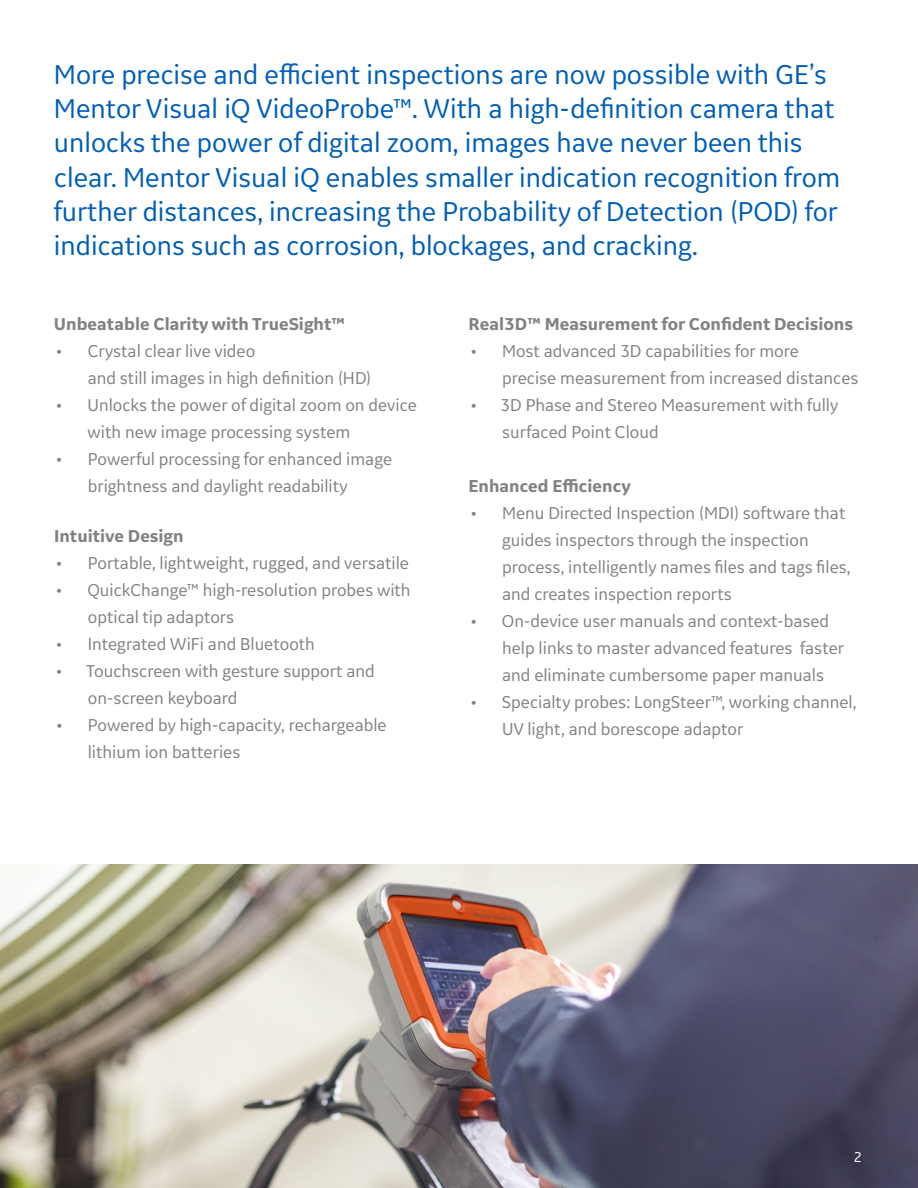
<style>
.page{position:relative;width:918px;height:1188px;background:#fff}
.page>*{position:absolute;margin:0;border:0;box-sizing:border-box;transform-origin:0 0}
.t1{font:28.5px/34.2px "GE Inspira Sans";color:#005eb8}
.t2{font:18px/27px "GE Inspira Sans";color:#808285}
.t3{font:700 18px "GE Inspira Sans";color:#808285}
.t4{font:15px "GE Inspira Sans";color:#fff}
</style>
<div class="page">
<img style="left:0;top:864px;width:918px;height:324px">
<p class="t1" style="left:53px;top:57px;width:789px">More precise and efficient inspections are now possible with GE’s Mentor Visual iQ VideoProbe™. With a high-definition camera that unlocks the power of digital zoom, images have never been this clear. Mentor Visual iQ enables smaller indication recognition from further distances, increasing the Probability of Detection (POD) for indications such as corrosion, blockages, and cracking.</p>
<p class="t3" style="left:54px;top:313px;width:293px">Unbeatable Clarity with TrueSight™</p>
<p class="t2" style="left:88px;top:337px;width:285px;text-indent:-31px">• Crystal clear live video<br>and still images in high definition (HD)</p>
<p class="t2" style="left:88px;top:391px;width:331px;text-indent:-31px">• Unlocks the power of digital zoom on device with new image processing system</p>
<p class="t2" style="left:88px;top:445px;width:306px;text-indent:-31px">• Powerful processing for enhanced image brightness and daylight readability</p>
<p class="t3" style="left:54px;top:525px;width:131px">Intuitive Design</p>
<p class="t2" style="left:56px;top:549px;width:354px">• Portable, lightweight, rugged, and versatile</p>
<p class="t2" style="left:88px;top:576px;width:324px;text-indent:-32px">• QuickChange™ high-resolution probes with optical tip adaptors</p>
<p class="t2" style="left:56px;top:630px;width:260px">• Integrated WiFi and Bluetooth</p>
<p class="t2" style="left:88px;top:657px;width:288px;text-indent:-32px">• Touchscreen with gesture support and on-screen keyboard</p>
<p class="t2" style="left:88px;top:711px;width:301px;text-indent:-31px">• Powered by high-capacity, rechargeable lithium ion batteries</p>
<p class="t3" style="left:468px;top:313px;width:386px">Real3D™ Measurement for Confident Decisions</p>
<p class="t2" style="left:502px;top:337px;width:358px;text-indent:-31px">• Most advanced 3D capabilities for more<br>precise measurement from increased distances</p>
<p class="t2" style="left:502px;top:391px;width:338px;text-indent:-31px">• 3D Phase and Stereo Measurement with fully surfaced Point Cloud</p>
<p class="t3" style="left:468px;top:475px;width:164px">Enhanced Efficiency</p>
<p class="t2" style="left:502px;top:499px;width:350px;text-indent:-31px">• Menu Directed Inspection (MDI) software that guides inspectors through the inspection process, intelligently names files and tags files, and creates inspection reports</p>
<p class="t2" style="left:502px;top:607px;width:344px;text-indent:-31px">• On-device user manuals and context-based help links to master advanced features faster and eliminate cumbersome paper manuals</p>
<p class="t2" style="left:502px;top:688px;width:356px;text-indent:-31px">• Specialty probes: LongSteer™, working channel,<br>UV light, and borescope adaptor</p>
<p class="t4" style="left:854px;top:1147px;width:9px">2</p>
</div>
